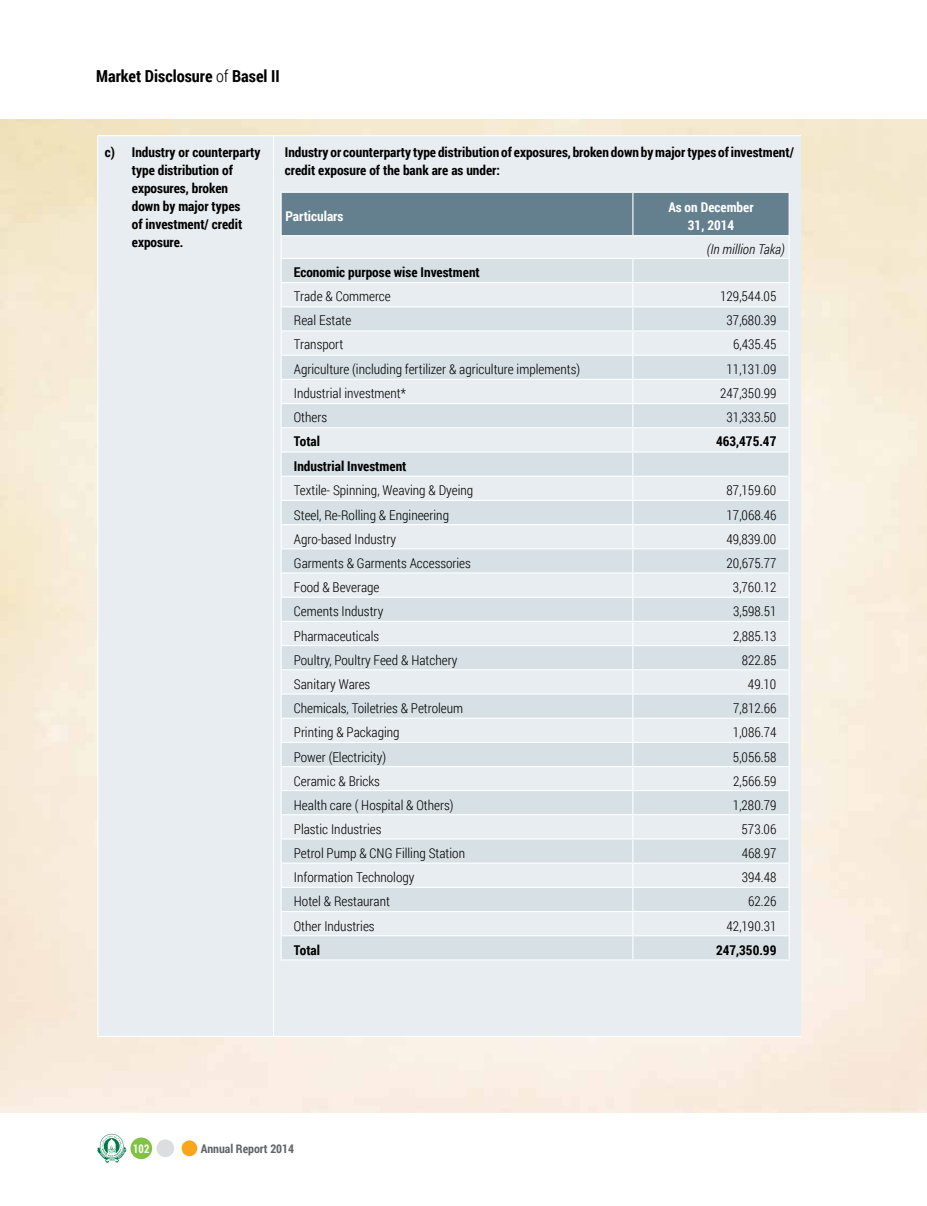
<style>
.page{position:relative;width:927px;height:1206px;background:#fff}
.page>*{position:absolute;margin:0;border:0;box-sizing:border-box;transform-origin:0 0}
.t1{font:700 16.5px "Roboto Condensed";color:#000}
.t2{font:300 13.5px "Roboto Condensed";color:#000}
.t3{font:700 13.5px/18px "Roboto Condensed";color:#000}
.t4{font:700 13.5px/18px "Roboto Condensed";color:#fff;text-align:center}
.t5{font:italic 300 13.5px "Roboto Condensed";color:#000}
.t6{font:700 12px "Roboto Condensed";color:#636466}
.t7{font:700 12px "Roboto Condensed";color:#fff;scale:.9 1}
.s1{font-weight:300}
</style>
<div class="page">
<div style="left:130px;top:1137px;width:22px;height:21px;background:#80c342;border-radius:50%"></div>
<div style="left:181px;top:1140px;width:16px;height:15px;background:#faa61a;border-radius:50%"></div>
<div style="left:156px;top:1139px;width:18px;height:17px;background:#dcddde;border-radius:50%"></div>
<svg style="left:97px;top:1133px;width:30px;height:30px"></svg>
<div style="left:98px;top:136px;width:703px;height:899px;background:#e7edf0"></div>
<hr style="left:273px;top:136px;width:1px;height:899px;background:#fff">
<hr style="left:280px;top:192px;width:353px;height:1px;background:#fff">
<hr style="left:280px;top:193px;width:2px;height:42px;background:#fff">
<hr style="left:280px;top:235px;width:353px;height:1px;background:#fff">
<hr style="left:280px;top:236px;width:2px;height:22px;background:#fff">
<hr style="left:280px;top:258px;width:353px;height:1px;background:#fff">
<hr style="left:280px;top:259px;width:2px;height:23px;background:#fff">
<hr style="left:280px;top:282px;width:353px;height:1px;background:#fff">
<hr style="left:280px;top:283px;width:2px;height:23px;background:#fff">
<hr style="left:280px;top:306px;width:353px;height:1px;background:#fff">
<hr style="left:280px;top:307px;width:2px;height:23px;background:#fff">
<hr style="left:280px;top:355px;width:2px;height:24px;background:#fff">
<hr style="left:280px;top:379px;width:353px;height:1px;background:#fff">
<hr style="left:280px;top:380px;width:2px;height:23px;background:#fff">
<hr style="left:280px;top:428px;width:2px;height:23px;background:#fff">
<hr style="left:280px;top:451px;width:353px;height:1px;background:#fff">
<hr style="left:280px;top:452px;width:2px;height:23px;background:#fff">
<hr style="left:280px;top:501px;width:2px;height:23px;background:#fff">
<hr style="left:280px;top:549px;width:2px;height:23px;background:#fff">
<hr style="left:280px;top:597px;width:2px;height:23px;background:#fff">
<hr style="left:280px;top:646px;width:2px;height:23px;background:#fff">
<hr style="left:280px;top:694px;width:2px;height:23px;background:#fff">
<hr style="left:280px;top:742px;width:2px;height:23px;background:#fff">
<hr style="left:280px;top:790px;width:2px;height:24px;background:#fff">
<hr style="left:280px;top:839px;width:2px;height:23px;background:#fff">
<hr style="left:280px;top:887px;width:2px;height:23px;background:#fff">
<hr style="left:280px;top:936px;width:2px;height:23px;background:#fff">
<hr style="left:280px;top:330px;width:353px;height:1px;background:#fff">
<hr style="left:280px;top:331px;width:2px;height:23px;background:#fff">
<hr style="left:280px;top:354px;width:353px;height:1px;background:#fff">
<hr style="left:280px;top:475px;width:353px;height:1px;background:#fff">
<hr style="left:280px;top:476px;width:2px;height:23px;background:#fff">
<hr style="left:280px;top:499px;width:353px;height:2px;background:#fff">
<hr style="left:280px;top:403px;width:353px;height:1px;background:#fff">
<hr style="left:280px;top:404px;width:2px;height:23px;background:#fff">
<hr style="left:280px;top:427px;width:353px;height:1px;background:#fff">
<hr style="left:280px;top:524px;width:353px;height:1px;background:#fff">
<hr style="left:280px;top:525px;width:2px;height:23px;background:#fff">
<hr style="left:280px;top:548px;width:353px;height:1px;background:#fff">
<hr style="left:280px;top:572px;width:353px;height:1px;background:#fff">
<hr style="left:280px;top:573px;width:2px;height:23px;background:#fff">
<hr style="left:280px;top:596px;width:353px;height:1px;background:#fff">
<hr style="left:280px;top:620px;width:353px;height:1px;background:#fff">
<hr style="left:280px;top:621px;width:2px;height:24px;background:#fff">
<hr style="left:280px;top:645px;width:353px;height:1px;background:#fff">
<hr style="left:280px;top:669px;width:353px;height:1px;background:#fff">
<hr style="left:280px;top:670px;width:2px;height:23px;background:#fff">
<hr style="left:280px;top:693px;width:353px;height:1px;background:#fff">
<hr style="left:280px;top:717px;width:353px;height:1px;background:#fff">
<hr style="left:280px;top:718px;width:2px;height:23px;background:#fff">
<hr style="left:280px;top:741px;width:353px;height:1px;background:#fff">
<hr style="left:280px;top:765px;width:353px;height:2px;background:#fff">
<hr style="left:280px;top:767px;width:2px;height:22px;background:#fff">
<hr style="left:280px;top:789px;width:353px;height:1px;background:#fff">
<hr style="left:280px;top:814px;width:353px;height:1px;background:#fff">
<hr style="left:280px;top:815px;width:2px;height:23px;background:#fff">
<hr style="left:280px;top:838px;width:353px;height:1px;background:#fff">
<hr style="left:280px;top:862px;width:353px;height:1px;background:#fff">
<hr style="left:280px;top:863px;width:2px;height:23px;background:#fff">
<hr style="left:280px;top:886px;width:353px;height:1px;background:#fff">
<hr style="left:280px;top:910px;width:353px;height:1px;background:#fff">
<hr style="left:280px;top:911px;width:2px;height:23px;background:#fff">
<hr style="left:280px;top:934px;width:353px;height:2px;background:#fff">
<svg style="left:281px;top:192px;width:508px;height:767px;background:#d9e1e6"></svg>
<hr style="left:633px;top:934px;width:156px;height:2px;background:#fff">
<hr style="left:280px;top:959px;width:353px;height:1px;background:#fff">
<hr style="left:633px;top:959px;width:156px;height:1px;background:#fff">
<p class="t1" style="left:96px;top:64px;width:185px">Market Disclosure <span class="s1">of</span> Basel II</p>
<p class="t3" style="left:132px;top:142px;width:130px;text-indent:-27px">c) Industry or counterparty type distribution of exposures, broken<br>down by major types<br>of investment/ credit exposure.</p>
<p class="t3" style="left:285px;top:142px;width:510px">Industry or counterparty type distribution of exposures, broken down by major types of investment/ credit exposure of the bank are as under:</p>
<p class="t4" style="left:285px;top:207px;width:60px">Particulars</p>
<p class="t4" style="left:668px;top:198px;width:87px">As on December<br>31, 2014</p>
<p class="t5" style="left:707px;top:240px;width:79px">(In million Taka)</p>
<p class="t3" style="left:294px;top:262px;width:187px">Economic purpose wise Investment</p>
<p class="t2" style="left:294px;top:287px;width:98px">Trade &amp; Commerce</p>
<p class="t2" style="left:720px;top:287px;width:58px">129,544.05</p>
<p class="t2" style="left:294px;top:311px;width:59px">Real Estate</p>
<p class="t2" style="left:726px;top:311px;width:51px">37,680.39</p>
<p class="t2" style="left:294px;top:335px;width:51px">Transport</p>
<p class="t2" style="left:733px;top:335px;width:45px">6,435.45</p>
<p class="t2" style="left:294px;top:359px;width:288px">Agriculture (including fertilizer &amp; agriculture implements)</p>
<p class="t2" style="left:726px;top:359px;width:51px">11,131.09</p>
<p class="t2" style="left:294px;top:383px;width:114px">Industrial investment*</p>
<p class="t2" style="left:720px;top:383px;width:58px">247,350.99</p>
<p class="t2" style="left:294px;top:407px;width:35px">Others</p>
<p class="t2" style="left:726px;top:407px;width:51px">31,333.50</p>
<p class="t3" style="left:294px;top:431px;width:28px">Total</p>
<p class="t3" style="left:716px;top:431px;width:62px">463,475.47</p>
<p class="t3" style="left:294px;top:456px;width:114px">Industrial Investment</p>
<p class="t2" style="left:294px;top:481px;width:181px">Textile- Spinning, Weaving &amp; Dyeing</p>
<p class="t2" style="left:726px;top:481px;width:51px">87,159.60</p>
<p class="t2" style="left:294px;top:505px;width:157px">Steel, Re-Rolling &amp; Engineering</p>
<p class="t2" style="left:726px;top:505px;width:51px">17,068.46</p>
<p class="t2" style="left:294px;top:529px;width:104px">Agro-based Industry</p>
<p class="t2" style="left:726px;top:529px;width:51px">49,839.00</p>
<p class="t2" style="left:294px;top:553px;width:178px">Garments &amp; Garments Accessories</p>
<p class="t2" style="left:726px;top:553px;width:51px">20,675.77</p>
<p class="t2" style="left:294px;top:578px;width:87px">Food &amp; Beverage</p>
<p class="t2" style="left:733px;top:578px;width:45px">3,760.12</p>
<p class="t2" style="left:294px;top:602px;width:91px">Cements Industry</p>
<p class="t2" style="left:733px;top:602px;width:45px">3,598.51</p>
<p class="t2" style="left:294px;top:626px;width:87px">Pharmaceuticals</p>
<p class="t2" style="left:733px;top:626px;width:45px">2,885.13</p>
<p class="t2" style="left:294px;top:650px;width:165px">Poultry, Poultry Feed &amp; Hatchery</p>
<p class="t2" style="left:741px;top:650px;width:36px">822.85</p>
<p class="t2" style="left:294px;top:674px;width:78px">Sanitary Wares</p>
<p class="t2" style="left:748px;top:674px;width:30px">49.10</p>
<p class="t2" style="left:294px;top:698px;width:171px">Chemicals, Toiletries &amp; Petroleum</p>
<p class="t2" style="left:733px;top:698px;width:45px">7,812.66</p>
<p class="t2" style="left:294px;top:723px;width:107px">Printing &amp; Packaging</p>
<p class="t2" style="left:733px;top:723px;width:45px">1,086.74</p>
<p class="t2" style="left:294px;top:747px;width:94px">Power (Electricity)</p>
<p class="t2" style="left:733px;top:747px;width:45px">5,056.58</p>
<p class="t2" style="left:294px;top:771px;width:88px">Ceramic &amp; Bricks</p>
<p class="t2" style="left:733px;top:771px;width:45px">2,566.59</p>
<p class="t2" style="left:294px;top:795px;width:161px">Health care ( Hospital &amp; Others)</p>
<p class="t2" style="left:733px;top:795px;width:45px">1,280.79</p>
<p class="t2" style="left:294px;top:819px;width:89px">Plastic Industries</p>
<p class="t2" style="left:741px;top:819px;width:36px">573.06</p>
<p class="t2" style="left:294px;top:843px;width:173px">Petrol Pump &amp; CNG Filling Station</p>
<p class="t2" style="left:741px;top:843px;width:36px">468.97</p>
<p class="t2" style="left:294px;top:867px;width:122px">Information Technology</p>
<p class="t2" style="left:741px;top:867px;width:36px">394.48</p>
<p class="t2" style="left:294px;top:892px;width:98px">Hotel &amp; Restaurant</p>
<p class="t2" style="left:748px;top:892px;width:30px">62.26</p>
<p class="t2" style="left:294px;top:916px;width:82px">Other Industries</p>
<p class="t2" style="left:726px;top:916px;width:51px">42,190.31</p>
<p class="t3" style="left:294px;top:940px;width:28px">Total</p>
<p class="t3" style="left:716px;top:940px;width:62px">247,350.99</p>
<p class="t7" style="left:133px;top:1139px;width:19px">102</p>
<p class="t6" style="left:201px;top:1139px;width:95px">Annual Report 2014</p>
</div>
